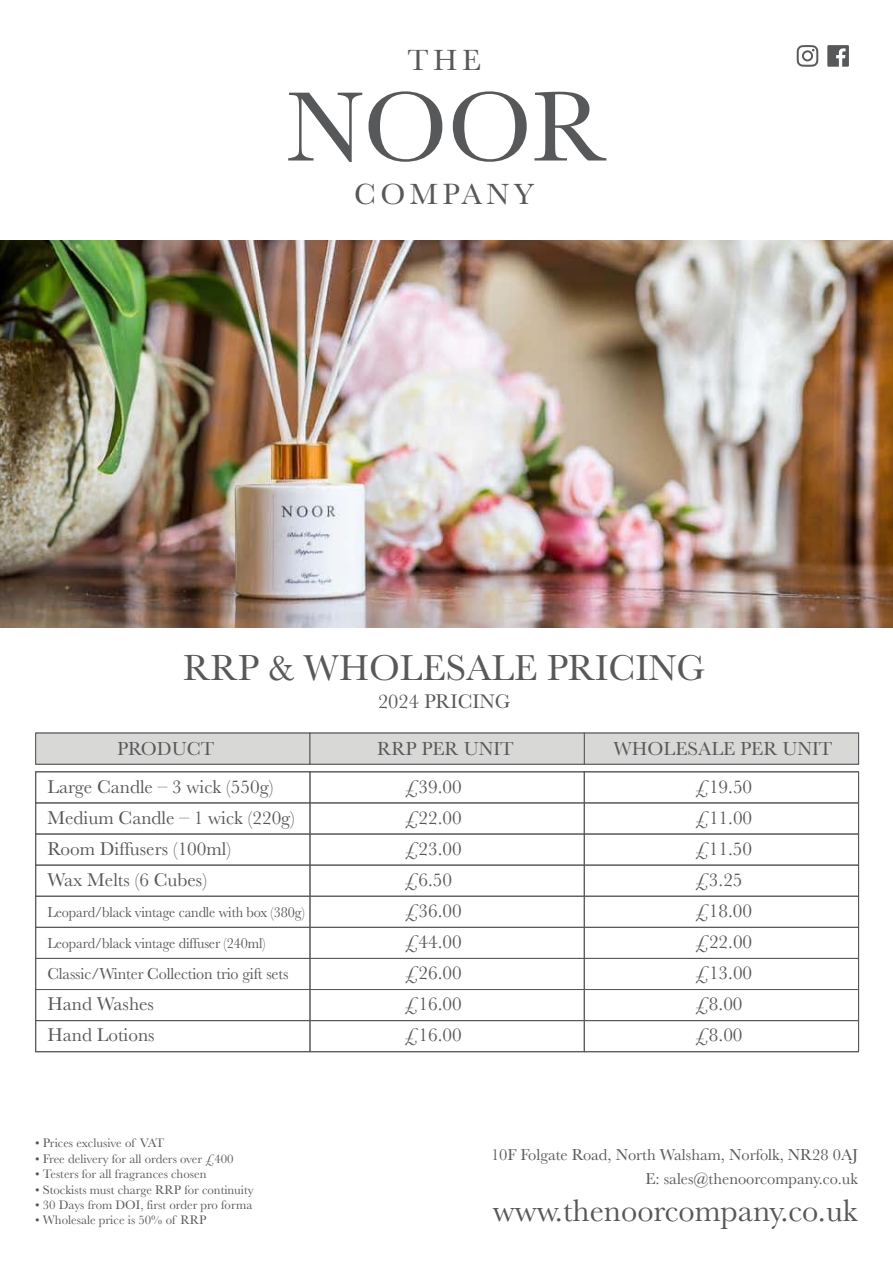
<style>
.page{position:relative;width:893px;height:1263px;background:#fff}
.page>*{position:absolute;margin:0;border:0;box-sizing:border-box;transform-origin:0 0}
.t1{font:102.45px "Baskerville";color:#57585a}
.t2{font:37.35px "Baskerville";color:#57585a}
.t3{font:32.4px "Baskerville";color:#57585a}
.t4{font:30.3px "Baskerville";letter-spacing:.15em;color:#57585a}
.t5{font:20.4px "Baskerville";color:#57585a}
.t6{font:19.5px "Baskerville";color:#57585a}
.t7{font:19.2px "Baskerville";color:#57585a}
.t8{font:16.5px/23.9px "Baskerville";color:#57585a;text-align:right}
.t9{font:15px "Baskerville";letter-spacing:-.01em;color:#57585a;scale:.95 1}
.t10{font:12.75px "Baskerville";color:#57585a}
</style>
<div class="page">
<img style="left:0;top:241px;width:893px;height:386px">
<div style="left:35px;top:802px;width:824px;height:32px;border:1px solid #57585a"></div>
<div style="left:35px;top:834px;width:824px;height:31px;border:1px solid #57585a"></div>
<div style="left:35px;top:865px;width:824px;height:32px;border:1px solid #57585a"></div>
<div style="left:35px;top:896px;width:824px;height:32px;border:1px solid #57585a"></div>
<div style="left:35px;top:927px;width:824px;height:32px;border:1px solid #57585a"></div>
<div style="left:35px;top:958px;width:824px;height:32px;border:1px solid #57585a"></div>
<div style="left:35px;top:989px;width:824px;height:32px;border:1px solid #57585a"></div>
<div style="left:35px;top:1020px;width:824px;height:32px;border:1px solid #57585a"></div>
<div style="left:35px;top:733px;width:275px;height:31px;background:#d8d8d7;border:1px solid #57585a"></div>
<div style="left:584px;top:733px;width:275px;height:31px;background:#d8d8d7;border:1px solid #57585a"></div>
<div style="left:310px;top:733px;width:275px;height:31px;background:#d8d8d7;border:1px solid #57585a"></div>
<div style="left:35px;top:771px;width:275px;height:281px;border:1px solid #57585a"></div>
<div style="left:584px;top:771px;width:275px;height:281px;border:1px solid #57585a"></div>
<div style="left:310px;top:771px;width:275px;height:281px;border:1px solid #57585a"></div>
<svg style="left:797px;top:45px;width:21px;height:22px"></svg>
<svg style="left:827px;top:45px;width:22px;height:22px"></svg>
<h3 class="t4" style="left:407px;top:41px;width:75px">THE</h3>
<h1 class="t1" style="left:286px;top:62px;width:322px">NOOR</h1>
<h3 class="t4" style="left:354px;top:175px;width:182px">COMPANY</h3>
<h2 class="t2" style="left:183px;top:644px;width:524px">RRP &amp; WHOLESALE PRICING</h2>
<p class="t5" style="left:378px;top:688px;width:134px">2024 PRICING</p>
<p class="t6" style="left:117px;top:736px;width:99px">PRODUCT</p>
<p class="t6" style="left:377px;top:736px;width:138px">RRP PER UNIT</p>
<p class="t6" style="left:613px;top:736px;width:221px">WHOLESALE PER UNIT</p>
<p class="t7" style="left:47px;top:774px;width:227px">Large Candle – 3 wick (550g)</p>
<p class="t7" style="left:405px;top:774px;width:58px">£39.00</p>
<p class="t7" style="left:695px;top:774px;width:58px">£19.50</p>
<p class="t7" style="left:47px;top:805px;width:249px">Medium Candle – 1 wick (220g)</p>
<p class="t7" style="left:405px;top:805px;width:58px">£22.00</p>
<p class="t7" style="left:695px;top:805px;width:58px">£11.00</p>
<p class="t7" style="left:47px;top:836px;width:185px">Room Diffusers (100ml)</p>
<p class="t7" style="left:405px;top:836px;width:58px">£23.00</p>
<p class="t7" style="left:695px;top:836px;width:58px">£11.50</p>
<p class="t7" style="left:47px;top:867px;width:161px">Wax Melts (6 Cubes)</p>
<p class="t7" style="left:405px;top:867px;width:49px">£6.50</p>
<p class="t7" style="left:695px;top:867px;width:49px">£3.25</p>
<p class="t9" style="left:47px;top:903px;width:272px">Leopard/black vintage candle with box (380g)</p>
<p class="t7" style="left:405px;top:899px;width:58px">£36.00</p>
<p class="t7" style="left:695px;top:899px;width:58px">£18.00</p>
<p class="t9" style="left:47px;top:934px;width:231px">Leopard/black vintage diffuser (240ml)</p>
<p class="t7" style="left:405px;top:930px;width:58px">£44.00</p>
<p class="t7" style="left:695px;top:930px;width:58px">£22.00</p>
<p class="t8" style="left:47px;top:962px;width:242px">Classic/Winter Collection trio gift sets</p>
<p class="t7" style="left:405px;top:961px;width:58px">£26.00</p>
<p class="t7" style="left:695px;top:961px;width:58px">£13.00</p>
<p class="t7" style="left:47px;top:992px;width:108px">Hand Washes</p>
<p class="t7" style="left:405px;top:992px;width:58px">£16.00</p>
<p class="t7" style="left:695px;top:992px;width:49px">£8.00</p>
<p class="t7" style="left:47px;top:1023px;width:109px">Hand Lotions</p>
<p class="t7" style="left:405px;top:1023px;width:58px">£16.00</p>
<p class="t7" style="left:695px;top:1023px;width:49px">£8.00</p>
<p class="t10" style="left:35px;top:1135px;width:131px">• Prices exclusive of VAT</p>
<p class="t10" style="left:35px;top:1150px;width:200px">• Free delivery for all orders over £400</p>
<p class="t10" style="left:35px;top:1166px;width:173px">• Testers for all fragrances chosen</p>
<p class="t10" style="left:35px;top:1181px;width:220px">• Stockists must charge RRP for continuity</p>
<p class="t10" style="left:35px;top:1197px;width:219px">• 30 Days from DOI, first order pro forma</p>
<p class="t10" style="left:35px;top:1212px;width:173px">• Wholesale price is 50% of RRP</p>
<p class="t8" style="left:491px;top:1143px;width:368px">10F Folgate Road, North Walsham, Norfolk, NR28 0AJ<br>E: sales@thenoorcompany.co.uk</p>
<h3 class="t3" style="left:493px;top:1189px;width:366px">www.thenoorcompany.co.uk</h3>
</div>
